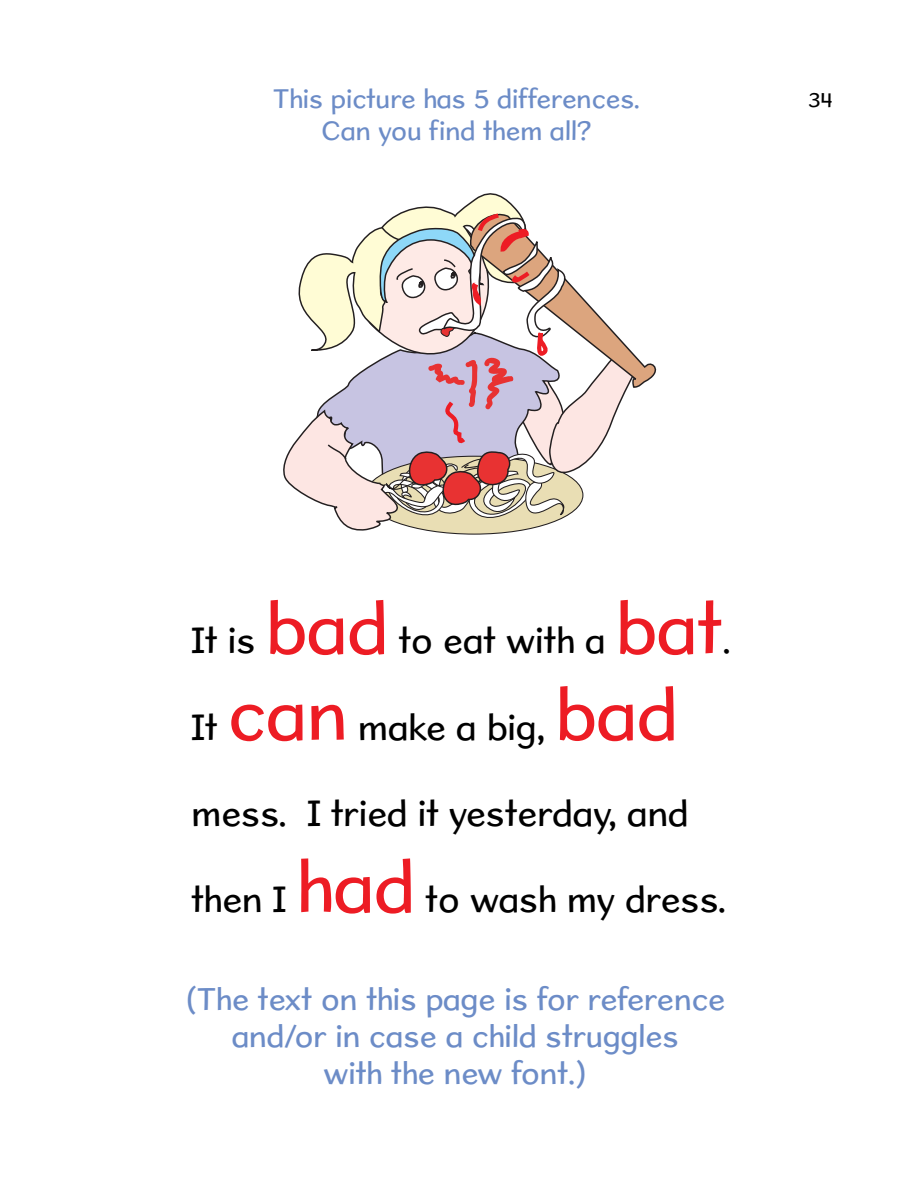
<style>
.page{position:relative;width:918px;height:1188px;background:#fff}
.page>*{position:absolute;margin:0;border:0;box-sizing:border-box;transform-origin:0 0}
.t1{font:73.35px/86.1px "Sweater School Rg";color:#ed1c24;text-align:center}
.t2{font:36.6px "Sweater School Rg";color:#000}
.t3{font:31.65px/37px "Sweater School Rg";color:#6c8cc7;text-align:center}
.t4{font:27px/31.7px "Sweater School Rg";color:#6c8cc7;text-align:center}
.t5{font:21px "Sweater School Rg";color:#000}
</style>
<div class="page">
<svg style="left:283px;top:193px;width:374px;height:340px"></svg>
<p class="t4" style="left:273px;top:85px;width:368px">This picture has 5 differences.<br>Can you find them all?</p>
<p class="t5" style="left:808px;top:92px;width:26px">34</p>
<h1 class="t1" style="left:616px;top:592px;width:108px">bat</h1>
<h1 class="t1" style="left:228px;top:592px;width:162px">bad can</h1>
<p class="t2" style="left:192px;top:626px;width:66px">It is</p>
<p class="t2" style="left:399px;top:626px;width:208px">to eat with a</p>
<p class="t2" style="left:723px;top:626px;width:10px">.</p>
<h1 class="t1" style="left:555px;top:679px;width:124px">bad</h1>
<p class="t2" style="left:192px;top:712px;width:27px">It</p>
<p class="t2" style="left:358px;top:712px;width:188px">make a big,</p>
<p class="t2" style="left:192px;top:798px;width:499px">mess. I tried it yesterday, and</p>
<h1 class="t1" style="left:297px;top:851px;width:120px">had</h1>
<p class="t2" style="left:192px;top:885px;width:96px">then I</p>
<p class="t2" style="left:426px;top:885px;width:302px">to wash my dress.</p>
<p class="t3" style="left:185px;top:984px;width:541px">(The text on this page is for reference and/or in case a child struggles<br>with the new font.)</p>
</div>
